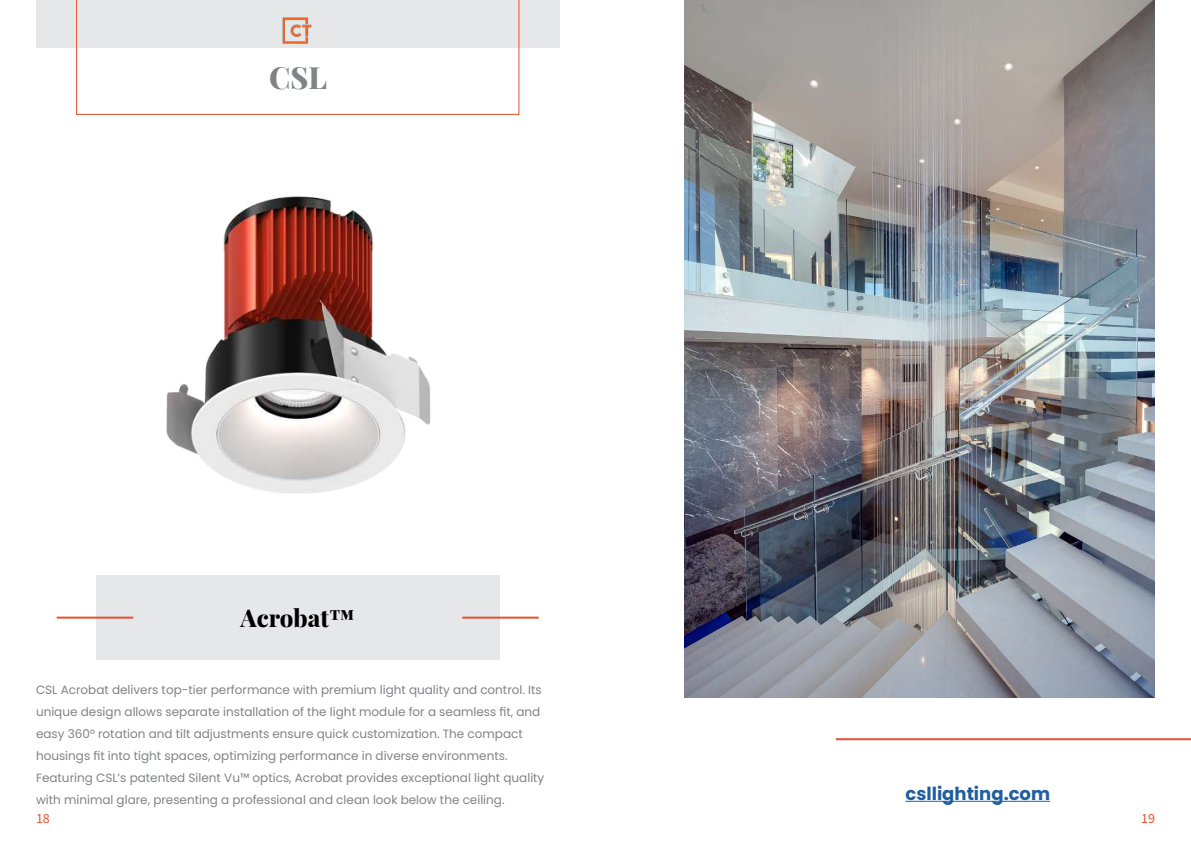
<style>
.page{position:relative;width:1191px;height:842px;background:#fff}
.page>*{position:absolute;margin:0;border:0;box-sizing:border-box;transform-origin:0 0}
.t1{font:800 30px "Playfair Display";color:#808285}
.t2{font:800 24px "Playfair Display";color:#000}
.t3{font:700 18px "Poppins";color:#215e9e}
.t4{font:14px "Source Sans Pro";color:#e9512c}
.t5{font:12px/22px "Poppins";color:#808285}
</style>
<div class="page">
<div style="left:36px;top:0;width:523px;height:48px;background:#e6e7e8"></div>
<svg style="left:76px;top:0;width:443px;height:115px"></svg>
<img style="left:282px;top:17px;width:32px;height:27px">
<div style="left:96px;top:575px;width:403px;height:85px;background:#e6e7e8"></div>
<hr style="left:905px;top:801px;width:145px;height:1px;background:#215e9e">
<hr style="left:836px;top:738px;width:355px;height:2px;background:#e9512c">
<hr style="left:57px;top:617px;width:76px;height:2px;background:#e9512c">
<hr style="left:462px;top:617px;width:77px;height:2px;background:#e9512c">
<img style="left:166px;top:196px;width:265px;height:297px">
<img style="left:684px;top:0;width:471px;height:697px">
<h1 class="t1" style="left:269px;top:54px;width:59px">CSL</h1>
<h2 class="t2" style="left:240px;top:599px;width:116px">Acrobat™</h2>
<p class="t5" style="left:36px;top:679px;width:510px">CSL Acrobat delivers top-tier performance with premium light quality and control. Its unique design allows separate installation of the light module for a seamless fit, and easy 360° rotation and tilt adjustments ensure quick customization. The compact housings fit into tight spaces, optimizing performance in diverse environments.<br>Featuring CSL’s patented Silent Vu™ optics, Acrobat provides exceptional light quality with minimal glare, presenting a professional and clean look below the ceiling.</p>
<h3 class="t3" style="left:905px;top:783px;width:146px">csllighting.com</h3>
<p class="t4" style="left:36px;top:809px;width:15px">18</p>
<p class="t4" style="left:1141px;top:809px;width:15px">19</p>
</div>
